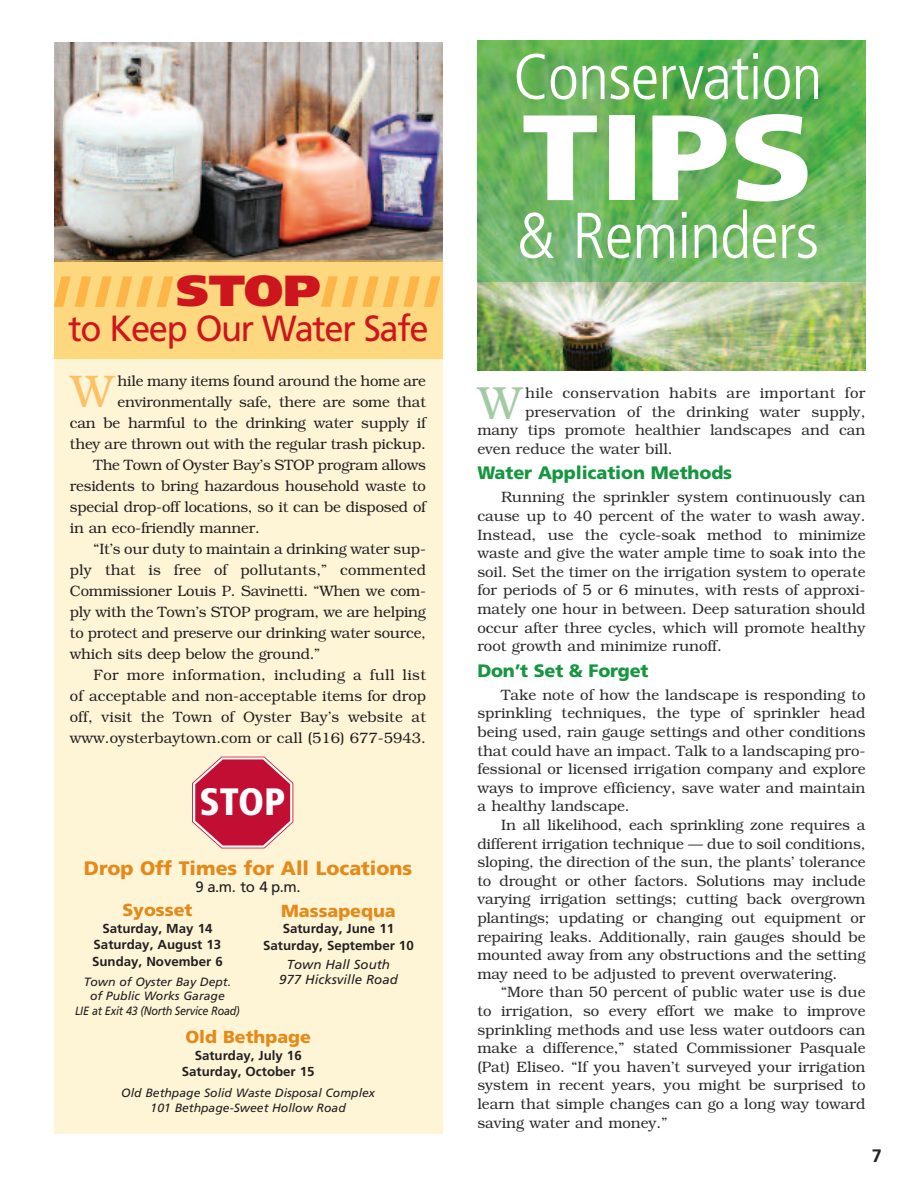
<style>
.page{position:relative;width:918px;height:1188px;background:#fff}
.page>*{position:absolute;margin:0;border:0;box-sizing:border-box;transform-origin:0 0}
.t1{font:900 121.2px "Frutiger";color:#fff;scale:1.14 1}
.t2{font:300 condensed 64.65px "Frutiger";letter-spacing:-.015em;color:#fff;scale:1.04 1}
.t3{font:300 46.5px "Bookman";color:#a2cba4}
.t4{font:300 45.75px "Bookman";color:#fdc063}
.t5{font:900 43.5px "Frutiger";color:#cd151d;scale:1.1 1}
.t6{font:900 condensed 38.1px "Frutiger";color:#fff}
.t7{font:36.3px "Frutiger";letter-spacing:-.04em;color:#cd151d;scale:.95 1}
.t8{font:900 19.5px "Frutiger";color:#e4891a}
.t9{font:900 18px "Frutiger";letter-spacing:-.005em;color:#169640}
.t10{font:700 18px "Frutiger";color:#231f20}
.t11{font:900 17.4px "Frutiger";color:#e4891a}
.t12{font:300 15px/18.6px "Bookman";color:#2c2929;text-align:justify}
.t13{font:300 15px "Bookman";letter-spacing:-.015em;color:#231f20}
.t14{font:300 15px "Bookman";letter-spacing:.005em;color:#231f20}
.t15{font:300 15px "Bookman";letter-spacing:.025em;color:#231f20}
.t16{font:300 15px "Bookman";letter-spacing:.025em;color:#2c2929}
.t17{font:300 15px "Bookman";letter-spacing:.01em;color:#231f20}
.t18{font:15px "Frutiger";color:#231f20}
.t19{font:700 13.05px/16.5px "Frutiger";color:#231f20;text-align:center}
.t20{font:italic 13.05px/14.5px "Frutiger";color:#231f20;text-align:center}
.t21{font:italic 12px/14.2px "Frutiger";color:#231f20;text-align:center}
</style>
<div class="page">
<div style="left:54px;top:44px;width:388px;height:1090px;background:#fef5d6"></div>
<img style="left:54px;top:42px;width:388px;height:219px">
<svg style="left:192px;top:757px;width:101px;height:91px"></svg>
<div style="left:54px;top:262px;width:388px;height:97px;background:#fed87f"></div>
<hr style="left:54px;top:261px;width:388px;height:1px;background:#ffdd91">
<img style="left:477px;top:40px;width:388px;height:331px">
<img style="left:477px;top:41px;width:386px;height:240px">
<img style="left:863px;top:41px;width:2px;height:275px">
<img style="left:865px;top:41px;width:1px;height:240px">
<svg style="left:54px;top:276px;width:119px;height:31px"></svg>
<svg style="left:321px;top:276px;width:120px;height:31px"></svg>
<h3 class="t5" style="left:176px;top:274px;width:133px">STOP</h3>
<h3 class="t7" style="left:68px;top:314px;width:381px">to Keep Our Water Safe</h3>
<h3 class="t4" style="left:71px;top:364px;width:45px">W</h3>
<p class="t13" style="left:118px;top:372px;width:310px">hile many items found around the home are</p>
<p class="t13" style="left:118px;top:393px;width:310px">environmentally safe, there are some that</p>
<p class="t13" style="left:70px;top:414px;width:358px">can be harmful to the drinking water supply if</p>
<p class="t13" style="left:70px;top:435px;width:358px">they are thrown out with the regular trash pickup.</p>
<p class="t13" style="left:94px;top:456px;width:334px">The Town of Oyster Bay’s STOP program allows</p>
<p class="t13" style="left:70px;top:477px;width:358px">residents to bring hazardous household waste to</p>
<p class="t13" style="left:70px;top:498px;width:358px">special drop-off locations, so it can be disposed of</p>
<p class="t13" style="left:70px;top:519px;width:191px">in an eco-friendly manner.</p>
<p class="t13" style="left:94px;top:540px;width:334px">“It’s our duty to maintain a drinking water sup-</p>
<p class="t17" style="left:70px;top:561px;width:358px">ply that is free of pollutants,” commented</p>
<p class="t13" style="left:70px;top:582px;width:358px">Commissioner Louis P. Savinetti. “When we com-</p>
<p class="t13" style="left:70px;top:603px;width:358px">ply with the Town’s STOP program, we are helping</p>
<p class="t13" style="left:70px;top:624px;width:358px">to protect and preserve our drinking water source,</p>
<p class="t13" style="left:70px;top:645px;width:252px">which sits deep below the ground.”</p>
<p class="t15" style="left:94px;top:666px;width:334px">For more information, including a full list</p>
<p class="t14" style="left:70px;top:687px;width:358px">of acceptable and non-acceptable items for drop</p>
<p class="t14" style="left:70px;top:708px;width:358px">off, visit the Town of Oyster Bay’s website at</p>
<p class="t14" style="left:70px;top:729px;width:358px">www.oysterbaytown.com or call (516) 677-5943.</p>
<h3 class="t6" style="left:199px;top:786px;width:88px">STOP</h3>
<h3 class="t8" style="left:84px;top:861px;width:330px">Drop Off Times for All Locations</h3>
<p class="t18" style="left:196px;top:880px;width:107px">9 a.m. to 4 p.m.</p>
<p class="t11" style="left:281px;top:904px;width:116px">Massapequa</p>
<p class="t19" style="left:263px;top:922px;width:152px">Saturday, June 11<br>Saturday, September 10</p>
<p class="t20" style="left:279px;top:959px;width:120px">Town Hall South<br>977 Hicksville Road</p>
<p class="t11" style="left:122px;top:903px;width:72px">Syosset</p>
<p class="t19" style="left:92px;top:921px;width:132px">Saturday, May 14<br>Saturday, August 13<br>Sunday, November 6</p>
<p class="t21" style="left:75px;top:976px;width:166px">Town of Oyster Bay Dept.<br>of Public Works Garage<br>LIE at Exit 43 (North Service Road)</p>
<p class="t11" style="left:185px;top:1030px;width:127px">Old Bethpage</p>
<p class="t19" style="left:182px;top:1048px;width:134px">Saturday, July 16<br>Saturday, October 15</p>
<p class="t21" style="left:121px;top:1087px;width:255px;line-height:15px">Old Bethpage Solid Waste Disposal Complex<br>101 Bethpage-Sweet Hollow Road</p>
<h2 class="t2" style="left:513px;top:51px;width:299px">Conservation</h2>
<h1 class="t1" style="left:522px;top:109px;width:258px">TIPS</h1>
<h2 class="t2" style="left:516px;top:209px;width:293px">&amp; Reminders</h2>
<h3 class="t3" style="left:478px;top:375px;width:46px">W</h3>
<p class="t16" style="left:525px;top:384px;width:342px">hile conservation habits are important for</p>
<p class="t12" style="left:525px;top:402px;width:342px">preservation of the drinking water supply,</p>
<p class="t12" style="left:477px;top:421px;width:390px">many tips promote healthier landscapes and can</p>
<p class="t12" style="left:477px;top:439px;width:197px">even reduce the water bill.</p>
<p class="t9" style="left:477px;top:466px;width:256px">Water Application Methods</p>
<p class="t12" style="left:477px;top:488px;width:390px;text-indent:24px">Running the sprinkler system continuously can cause up to 40 percent of the water to wash away.<br>Instead, use the cycle-soak method to minimize waste and give the water ample time to soak into the soil. Set the timer on the irrigation system to operate for periods of 5 or 6 minutes, with rests of approxi&shy;mately one hour in between. Deep saturation should occur after three cycles, which will promote healthy root growth and minimize runoff.</p>
<p class="t9" style="left:477px;top:663px;width:173px">Don’t Set &amp; Forget</p>
<p class="t12" style="left:477px;top:685px;width:390px;text-indent:24px">Take note of how the landscape is responding to sprinkling techniques, the type of sprinkler head being used, rain gauge settings and other conditions that could have an impact. Talk to a landscaping pro&shy;fessional or licensed irrigation company and explore ways to improve efficiency, save water and maintain a healthy landscape.</p>
<p class="t12" style="left:477px;top:815px;width:390px;text-indent:24px">In all likelihood, each sprinkling zone requires a different irrigation technique — due to soil conditions, sloping, the direction of the sun, the plants’ tolerance to drought or other factors. Solutions may include varying irrigation settings; cutting back overgrown plantings; updating or changing out equipment or repairing leaks. Additionally, rain gauges should be mounted away from any obstructions and the setting may need to be adjusted to prevent overwatering.</p>
<p class="t12" style="left:477px;top:983px;width:390px;text-indent:24px">“More than 50 percent of public water use is due to irrigation, so every effort we make to improve sprinkling methods and use less water outdoors can make a difference,” stated Commissioner Pasquale (Pat) Eliseo. “If you haven’t surveyed your irrigation system in recent years, you might be surprised to learn that simple changes can go a long way toward saving water and money.”</p>
<p class="t10" style="left:872px;top:1148px;width:12px">7</p>
</div>
